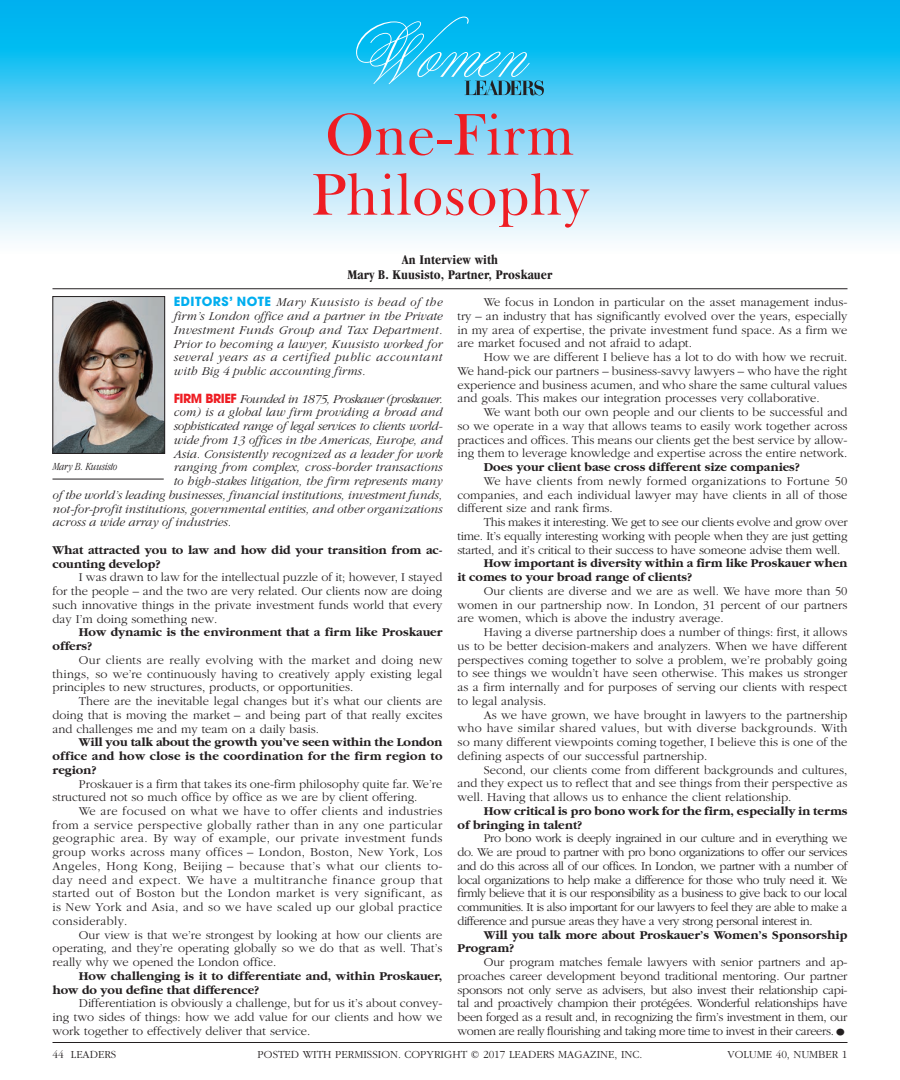
<style>
.page{position:relative;width:900px;height:1080px;background:#fff}
.page>*{position:absolute;margin:0;border:0;box-sizing:border-box;transform-origin:0 0}
.t1{font:60px/60px "Frys Baskerville BT";color:#ee1d23}
.t2{font:700 condensed 13.75px/15px "Garamond";letter-spacing:.01em;color:#231f20;text-align:center}
.t3{font:300 12.5px/13.8px "Garamond";color:#231f20;text-align:justify}
.t4{font:italic 300 12.5px/13.8px "Garamond";color:#231f20;text-align:justify}
.t5{font:700 12.5px/13.8px "Garamond";color:#231f20}
.t6{font:italic 300 12.5px "Garamond";letter-spacing:-.02em;color:#231f20}
.t7{font:italic 300 12.5px "Garamond";letter-spacing:-.04em;color:#231f20}
.t8{font:300 11.25px "Garamond";color:#231f20}
.t9{font:italic 300 condensed 11.25px "Garamond";color:#231f20}
.s1{font-family:"Avant Garde";font-weight:700;font-style:normal;color:#00aeef}
.s2{font-family:"Avant Garde";font-weight:700;font-style:normal;color:#ee1d23}
.s3{font-size:22.5px}
</style>
<div class="page">
<svg style="left:0;top:0;width:900px;height:241px;background:#75d4f6"></svg>
<svg style="left:356px;top:17px;width:188px;height:78px;background:#2abfec"></svg>
<img style="left:54px;top:298px;width:109px;height:154px">
<div style="left:52px;top:296px;width:113px;height:158px;border:1px solid #231f20"></div>
<hr style="left:52px;top:479px;width:112px;height:1px;background:#231f20">
<hr style="left:52px;top:288px;width:796px;height:1px;background:#231f20">
<hr style="left:52px;top:1042px;width:796px;height:1px;background:#231f20">
<h1 class="t1" style="left:311px;top:103px;width:280px">One-Firm<br>Philosophy</h1>
<p class="t2" style="left:347px;top:252px;width:207px">An Interview with<br>Mary B. Kuusisto, Partner, Proskauer</p>
<p class="t4" style="left:174px;top:296px;width:270px"><span class="s1">EDITORS’ NOTE</span> Mary Kuusisto is head of the firm’s London office and a partner in the Private Investment Funds Group and Tax Department.<br>Prior to becoming a lawyer, Kuusisto worked for several years as a certified public accountant with Big 4 public accounting firms.</p>
<p class="t7" style="left:174px;top:392px;width:270px"><span class="s2">FIRM BRIEF</span> Founded in 1875, Proskauer (proskauer.</p>
<p class="t4" style="left:174px;top:406px;width:270px">com) is a global law firm providing a broad and</p>
<p class="t6" style="left:174px;top:420px;width:270px">sophisticated range of legal services to clients world-</p>
<p class="t4" style="left:174px;top:433px;width:270px">wide from 13 offices in the Americas, Europe, and</p>
<p class="t4" style="left:174px;top:447px;width:270px">Asia. Consistently recognized as a leader for work</p>
<p class="t4" style="left:174px;top:461px;width:270px">ranging from complex, cross-border transactions</p>
<p class="t4" style="left:174px;top:474px;width:270px">to high-stakes litigation, the firm represents many</p>
<p class="t4" style="left:52px;top:488px;width:392px">of the world’s leading businesses, financial institutions, investment funds,</p>
<p class="t4" style="left:52px;top:502px;width:391px">not-for-profit institutions, governmental entities, and other organizations</p>
<p class="t4" style="left:52px;top:516px;width:180px">across a wide array of industries.</p>
<p class="t5" style="left:52px;top:543px;width:392px">What attracted you to law and how did your transition from ac&shy;counting develop?</p>
<p class="t3" style="left:52px;top:571px;width:392px;text-indent:26px">I was drawn to law for the intellectual puzzle of it; however, I stayed for the people – and the two are very related. Our clients now are doing such innovative things in the private investment funds world that every day I’m doing something new.</p>
<p class="t5" style="left:52px;top:626px;width:392px;text-indent:26px">How dynamic is the environment that a firm like Proskauer offers?</p>
<p class="t3" style="left:52px;top:653px;width:392px;text-indent:26px">Our clients are really evolving with the market and doing new things, so we’re continuously having to creatively apply existing legal principles to new structures, products, or opportunities.</p>
<p class="t3" style="left:52px;top:694px;width:392px;text-indent:26px">There are the inevitable legal changes but it’s what our clients are doing that is moving the market – and being part of that really excites and challenges me and my team on a daily basis.</p>
<p class="t5" style="left:52px;top:736px;width:392px;text-align:justify;text-indent:26px">Will you talk about the growth you’ve seen within the London office and how close is the coordination for the firm region to region?</p>
<p class="t3" style="left:52px;top:777px;width:392px;text-indent:26px">Proskauer is a firm that takes its one-firm philosophy quite far. We’re structured not so much office by office as we are by client offering.</p>
<p class="t3" style="left:52px;top:804px;width:392px;text-indent:26px">We are focused on what we have to offer clients and industries from a service perspective globally rather than in any one particular geographic area. By way of example, our private investment funds group works across many offices – London, Boston, New York, Los Angeles, Hong Kong, Beijing – because that’s what our clients to&shy;day need and expect. We have a multitranche finance group that started out of Boston but the London market is very significant, as is New York and Asia, and so we have scaled up our global practice considerably.</p>
<p class="t3" style="left:52px;top:928px;width:391px;text-indent:26px">Our view is that we’re strongest by looking at how our clients are operating, and they’re operating globally so we do that as well. That’s really why we opened the London office.</p>
<p class="t5" style="left:52px;top:969px;width:391px;text-indent:26px">How challenging is it to differentiate and, within Proskauer, how do you define that difference?</p>
<p class="t3" style="left:52px;top:997px;width:391px;text-indent:26px">Differentiation is obviously a challenge, but for us it’s about convey&shy;ing two sides of things: how we add value for our clients and how we work together to effectively deliver that service.</p>
<p class="t9" style="left:53px;top:460px;width:66px">Mary B. Kuusisto</p>
<p class="t3" style="left:458px;top:296px;width:392px;text-indent:26px">We focus in London in particular on the asset management indus&shy;try – an industry that has significantly evolved over the years, especially in my area of expertise, the private investment fund space. As a firm we are market focused and not afraid to adapt.</p>
<p class="t3" style="left:458px;top:351px;width:391px;text-indent:26px">How we are different I believe has a lot to do with how we recruit.<br>We hand-pick our partners – business-savvy lawyers – who have the right experience and business acumen, and who share the same cultural values and goals. This makes our integration processes very collaborative.</p>
<p class="t3" style="left:458px;top:406px;width:392px;text-indent:26px">We want both our own people and our clients to be successful and so we operate in a way that allows teams to easily work together across practices and offices. This means our clients get the best service by allow&shy;ing them to leverage knowledge and expertise across the entire network.</p>
<p class="t5" style="left:484px;top:461px;width:318px">Does your client base cross different size companies?</p>
<p class="t3" style="left:458px;top:474px;width:392px;text-indent:26px">We have clients from newly formed organizations to Fortune 50 companies, and each individual lawyer may have clients in all of those different size and rank firms.</p>
<p class="t3" style="left:458px;top:516px;width:392px;text-indent:26px">This makes it interesting. We get to see our clients evolve and grow over time. It’s equally interesting working with people when they are just getting started, and it’s critical to their success to have someone advise them well.</p>
<p class="t5" style="left:458px;top:557px;width:392px;text-indent:26px">How important is diversity within a firm like Proskauer when it comes to your broad range of clients?</p>
<p class="t3" style="left:458px;top:584px;width:391px;text-indent:26px">Our clients are diverse and we are as well. We have more than 50 women in our partnership now. In London, 31 percent of our partners are women, which is above the industry average.</p>
<p class="t3" style="left:458px;top:626px;width:392px;text-indent:26px">Having a diverse partnership does a number of things: first, it allows us to be better decision-makers and analyzers. When we have different perspectives coming together to solve a problem, we’re probably going to see things we wouldn’t have seen otherwise. This makes us stronger as a firm internally and for purposes of serving our clients with respect to legal analysis.</p>
<p class="t3" style="left:458px;top:708px;width:392px;text-indent:26px">As we have grown, we have brought in lawyers to the partnership who have similar shared values, but with diverse backgrounds. With so many different viewpoints coming together, I believe this is one of the defining aspects of our successful partnership.</p>
<p class="t3" style="left:458px;top:763px;width:391px;text-indent:26px">Second, our clients come from different backgrounds and cultures, and they expect us to reflect that and see things from their perspective as well. Having that allows us to enhance the client relationship.</p>
<p class="t5" style="left:458px;top:804px;width:392px;text-indent:26px">How critical is pro bono work for the firm, especially in terms of bringing in talent?</p>
<p class="t3" style="left:458px;top:832px;width:392px;text-indent:26px">Pro bono work is deeply ingrained in our culture and in everything we do. We are proud to partner with pro bono organizations to offer our services and do this across all of our offices. In London, we partner with a number of local organizations to help make a difference for those who truly need it. We firmly believe that it is our responsibility as a business to give back to our local communities. It is also important for our lawyers to feel they are able to make a difference and pursue areas they have a very strong personal interest in.</p>
<p class="t5" style="left:458px;top:928px;width:391px;text-indent:26px">Will you talk more about Proskauer’s Women’s Sponsorship<br>Program?</p>
<p class="t3" style="left:458px;top:956px;width:392px;text-indent:26px">Our program matches female lawyers with senior partners and ap&shy;proaches career development beyond traditional mentoring. Our partner sponsors not only serve as advisers, but also invest their relationship capi&shy;tal and proactively champion their protégées. Wonderful relationships have been forged as a result and, in recognizing the firm’s investment in them, our women are really flourishing and taking more time to invest in their careers.<span class="s3">•</span></p>
<p class="t8" style="left:52px;top:1048px;width:65px">44 LEADERS</p>
<p class="t8" style="left:258px;top:1048px;width:386px">POSTED WITH PERMISSION. COPYRIGHT © 2017 LEADERS MAGAZINE, INC.</p>
<p class="t8" style="left:728px;top:1048px;width:121px">VOLUME 40, NUMBER 1</p>
</div>
